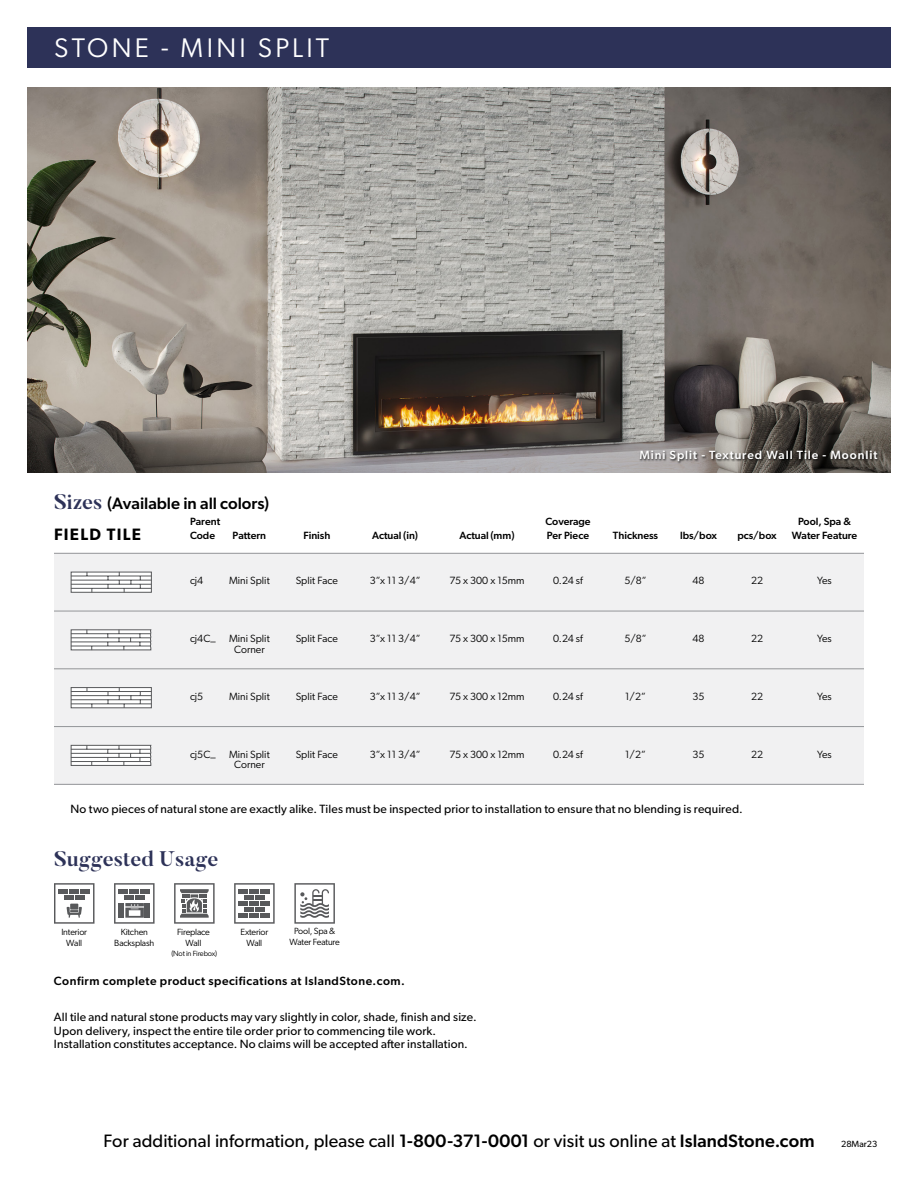
<style>
.page{position:relative;width:918px;height:1188px;background:#fff}
.page>*{position:absolute;margin:0;border:0;box-sizing:border-box;transform-origin:0 0}
.t1{font:27px "Gibson";letter-spacing:.12em;color:#fff}
.t2{font:700 21px "Butler";color:#2d3258}
.t3{font:18px "Gibson";letter-spacing:.005em;color:#000}
.t4{font:500 16.5px "Gibson";color:#000}
.t5{font:600 16.5px "Gibson";letter-spacing:.08em;color:#000}
.t6{font:12px/13.5px "Gibson";letter-spacing:.01em;color:#000}
.t7{font:500 12px "Gibson";letter-spacing:.04em;color:#000}
.t8{font:500 12px "Gibson";letter-spacing:.075em;color:#fff}
.t9{font:10.5px "Gibson";color:#000}
.t10{font:500 10.5px "Gibson";color:#000}
.t11{font:9px/10.5px "Gibson";letter-spacing:-.02em;color:#000;text-align:center}
.t12{font:9px "Gibson";color:#000}
.t13{font:7.5px "Gibson";letter-spacing:-.02em;color:#000}
.s1{font-family:"Butler";font-weight:700;font-size:21px;color:#2d3258}
.s2{font-weight:500}
</style>
<div class="page">
<div style="left:27px;top:27px;width:864px;height:41px;background:#2d3258"></div>
<div style="left:54px;top:553px;width:810px;height:231px;background:#f1f1f2"></div>
<hr style="left:54px;top:553px;width:810px;height:1px;background:#939598">
<svg style="left:71px;top:572px;width:81px;height:20px"></svg>
<hr style="left:71px;top:576px;width:81px;height:1px;background:#58595b">
<hr style="left:71px;top:580px;width:81px;height:1px;background:#58595b">
<hr style="left:71px;top:584px;width:81px;height:1px;background:#58595b">
<hr style="left:71px;top:588px;width:81px;height:1px;background:#58595b">
<svg style="left:119px;top:572px;width:6px;height:20px"></svg>
<hr style="left:54px;top:611px;width:810px;height:1px;background:#939598">
<hr style="left:54px;top:669px;width:810px;height:1px;background:#939598">
<svg style="left:71px;top:687px;width:81px;height:21px"></svg>
<hr style="left:71px;top:691px;width:81px;height:1px;background:#58595b">
<hr style="left:71px;top:695px;width:81px;height:1px;background:#58595b">
<hr style="left:71px;top:699px;width:81px;height:1px;background:#58595b">
<hr style="left:71px;top:704px;width:81px;height:1px;background:#58595b">
<svg style="left:119px;top:687px;width:6px;height:21px"></svg>
<hr style="left:54px;top:726px;width:810px;height:1px;background:#939598">
<hr style="left:54px;top:784px;width:810px;height:1px;background:#939598">
<svg style="left:71px;top:745px;width:80px;height:21px"></svg>
<svg style="left:71px;top:629px;width:80px;height:21px"></svg>
<img style="left:27px;top:88px;width:864px;height:385px">
<div style="left:639px;top:450px;width:241px;height:14px;background:#000;opacity:.8"></div>
<svg style="left:54px;top:883px;width:40px;height:41px"></svg>
<svg style="left:114px;top:883px;width:41px;height:41px"></svg>
<svg style="left:174px;top:883px;width:41px;height:41px"></svg>
<svg style="left:234px;top:883px;width:41px;height:41px"></svg>
<div style="left:239px;top:889px;width:9px;height:5px;background:#58595b"></div>
<div style="left:250px;top:889px;width:9px;height:5px;background:#58595b"></div>
<div style="left:261px;top:889px;width:9px;height:5px;background:#58595b"></div>
<div style="left:239px;top:913px;width:9px;height:5px;background:#58595b"></div>
<div style="left:250px;top:913px;width:9px;height:5px;background:#58595b"></div>
<div style="left:261px;top:913px;width:9px;height:5px;background:#58595b"></div>
<div style="left:239px;top:901px;width:9px;height:5px;background:#58595b"></div>
<div style="left:250px;top:901px;width:9px;height:5px;background:#58595b"></div>
<div style="left:261px;top:901px;width:9px;height:5px;background:#58595b"></div>
<div style="left:244px;top:895px;width:10px;height:5px;background:#58595b"></div>
<div style="left:255px;top:895px;width:10px;height:5px;background:#58595b"></div>
<div style="left:244px;top:907px;width:10px;height:5px;background:#58595b"></div>
<div style="left:255px;top:907px;width:10px;height:5px;background:#58595b"></div>
<svg style="left:294px;top:883px;width:41px;height:41px"></svg>
<h1 class="t1" style="left:54px;top:31px;width:277px">STONE - MINI SPLIT</h1>
<p class="t8" style="left:639px;top:448px;width:239px">Mini Split - Textured Wall Tile - Moonlit</p>
<h3 class="t4" style="left:54px;top:493px;width:217px"><span class="s1">Sizes</span> (Available in all colors)</h3>
<p class="t10" style="left:190px;top:515px;width:32px">Parent</p>
<p class="t10" style="left:545px;top:515px;width:47px">Coverage</p>
<p class="t10" style="left:798px;top:515px;width:55px">Pool, Spa &amp;</p>
<h3 class="t5" style="left:54px;top:524px;width:88px">FIELD TILE</h3>
<p class="t10" style="left:190px;top:529px;width:27px">Code</p>
<p class="t10" style="left:233px;top:529px;width:35px">Pattern</p>
<p class="t10" style="left:303px;top:529px;width:29px">Finish</p>
<p class="t10" style="left:372px;top:529px;width:47px">Actual (in)</p>
<p class="t10" style="left:459px;top:529px;width:57px">Actual (mm)</p>
<p class="t10" style="left:547px;top:529px;width:44px">Per Piece</p>
<p class="t10" style="left:613px;top:529px;width:47px">Thickness</p>
<p class="t10" style="left:680px;top:529px;width:39px">lbs/box</p>
<p class="t10" style="left:737px;top:529px;width:41px">pcs/box</p>
<p class="t10" style="left:792px;top:529px;width:67px">Water Feature</p>
<p class="t9" style="left:190px;top:574px;width:15px">cj4</p>
<p class="t9" style="left:229px;top:574px;width:42px">Mini Split</p>
<p class="t9" style="left:296px;top:574px;width:44px">Split Face</p>
<p class="t9" style="left:370px;top:574px;width:52px">3”x 11 3/4”</p>
<p class="t9" style="left:449px;top:574px;width:77px">75 x 300 x 15mm</p>
<p class="t9" style="left:553px;top:574px;width:31px">0.24 sf</p>
<p class="t9" style="left:624px;top:574px;width:24px">5/8”</p>
<p class="t9" style="left:693px;top:574px;width:14px">48</p>
<p class="t9" style="left:751px;top:574px;width:14px">22</p>
<p class="t9" style="left:817px;top:574px;width:16px">Yes</p>
<p class="t9" style="left:190px;top:632px;width:27px">cj4C_</p>
<p class="t9" style="left:229px;top:632px;width:42px">Mini Split</p>
<p class="t9" style="left:296px;top:632px;width:44px">Split Face</p>
<p class="t9" style="left:370px;top:632px;width:52px">3”x 11 3/4”</p>
<p class="t9" style="left:449px;top:632px;width:77px">75 x 300 x 15mm</p>
<p class="t9" style="left:553px;top:632px;width:31px">0.24 sf</p>
<p class="t9" style="left:624px;top:632px;width:24px">5/8”</p>
<p class="t9" style="left:693px;top:632px;width:14px">48</p>
<p class="t9" style="left:751px;top:632px;width:14px">22</p>
<p class="t9" style="left:817px;top:632px;width:16px">Yes</p>
<p class="t9" style="left:234px;top:643px;width:32px">Corner</p>
<p class="t9" style="left:190px;top:690px;width:15px">cj5</p>
<p class="t9" style="left:229px;top:690px;width:42px">Mini Split</p>
<p class="t9" style="left:296px;top:690px;width:44px">Split Face</p>
<p class="t9" style="left:370px;top:690px;width:52px">3”x 11 3/4”</p>
<p class="t9" style="left:449px;top:690px;width:77px">75 x 300 x 12mm</p>
<p class="t9" style="left:553px;top:690px;width:31px">0.24 sf</p>
<p class="t9" style="left:625px;top:690px;width:22px">1/2”</p>
<p class="t9" style="left:693px;top:690px;width:14px">35</p>
<p class="t9" style="left:751px;top:690px;width:14px">22</p>
<p class="t9" style="left:817px;top:690px;width:16px">Yes</p>
<p class="t9" style="left:190px;top:748px;width:27px">cj5C_</p>
<p class="t9" style="left:229px;top:748px;width:42px">Mini Split</p>
<p class="t9" style="left:296px;top:748px;width:44px">Split Face</p>
<p class="t9" style="left:370px;top:748px;width:52px">3”x 11 3/4”</p>
<p class="t9" style="left:449px;top:748px;width:77px">75 x 300 x 12mm</p>
<p class="t9" style="left:553px;top:748px;width:31px">0.24 sf</p>
<p class="t9" style="left:625px;top:748px;width:22px">1/2”</p>
<p class="t9" style="left:693px;top:748px;width:14px">35</p>
<p class="t9" style="left:751px;top:748px;width:14px">22</p>
<p class="t9" style="left:817px;top:748px;width:16px">Yes</p>
<p class="t9" style="left:234px;top:758px;width:32px">Corner</p>
<p class="t6" style="left:71px;top:802px;width:674px">No two pieces of natural stone are exactly alike. Tiles must be inspected prior to installation to ensure that no blending is required.</p>
<h2 class="t2" style="left:54px;top:845px;width:166px">Suggested Usage</h2>
<p class="t11" style="left:61px;top:927px;width:27px">Interior<br>Wall</p>
<p class="t11" style="left:114px;top:927px;width:41px">Kitchen<br>Backsplash</p>
<p class="t11" style="left:177px;top:927px;width:34px">Fireplace<br>Wall</p>
<p class="t13" style="left:171px;top:949px;width:47px">(Not in Firebox)</p>
<p class="t11" style="left:240px;top:927px;width:29px">Exterior<br>Wall</p>
<p class="t11" style="left:290px;top:926px;width:52px">Pool, Spa &amp;<br>Water Feature</p>
<p class="t7" style="left:54px;top:974px;width:352px">Confirm complete product specifications at IslandStone.com.</p>
<p class="t6" style="left:54px;top:1010px;width:424px">All tile and natural stone products may vary slightly in color, shade, finish and size.<br>Upon delivery, inspect the entire tile order prior to commencing tile work.<br>Installation constitutes acceptance. No claims will be accepted after installation.</p>
<h3 class="t3" style="left:103px;top:1130px;width:713px">For additional information, please call <span class="s2">1-800-371-0001</span> or visit us online at <span class="s2">IslandStone.com</span></h3>
<p class="t12" style="left:841px;top:1138px;width:38px">28Mar23</p>
</div>
